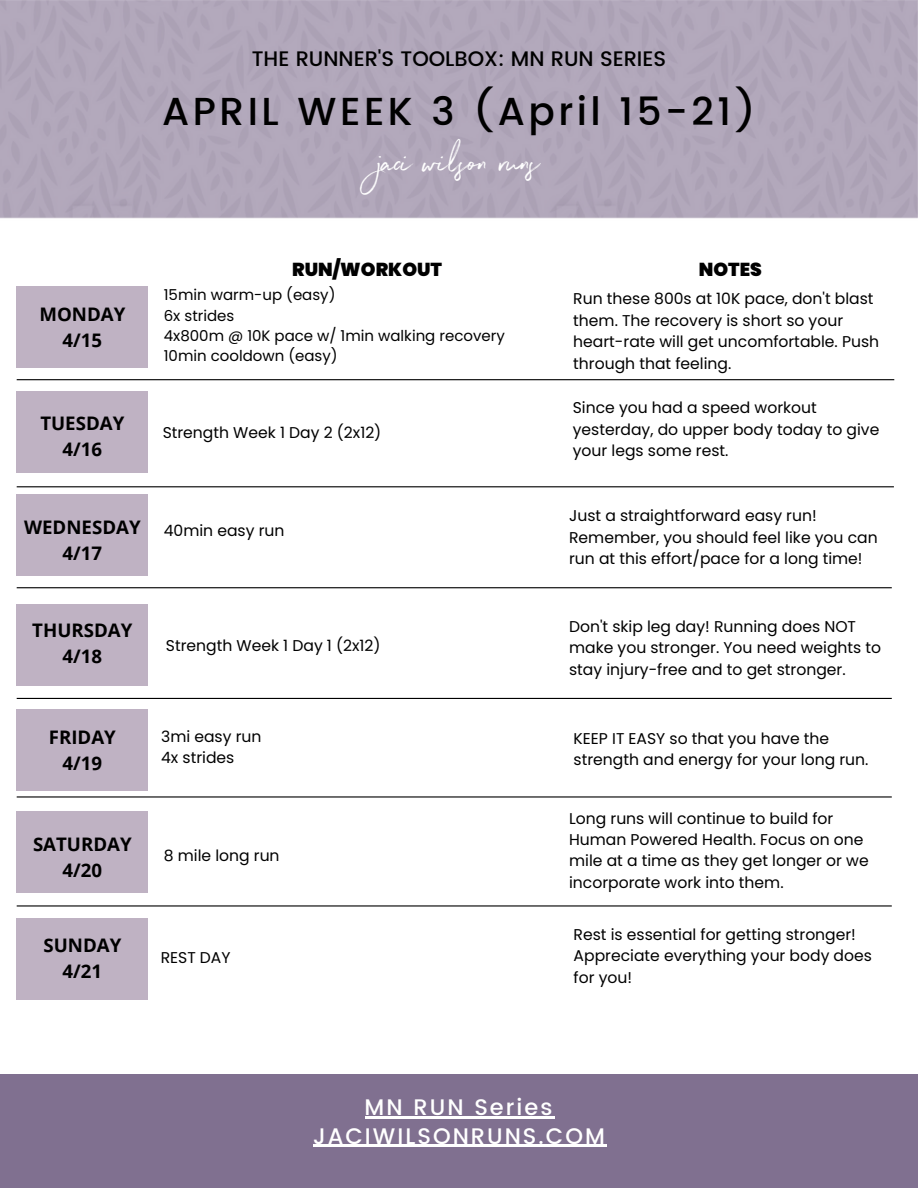
<style>
.page{position:relative;width:918px;height:1188px;background:#fff}
.page>*{position:absolute;margin:0;border:0;box-sizing:border-box;transform-origin:0 0}
.t1{font:500 39px "Poppins";letter-spacing:.09em;color:#000}
.t2{font:37.5px "Northwell";color:#fff}
.t3{font:500 22.5px "Poppins";letter-spacing:.09em;color:#fff}
.t4{font:500 21px "Poppins";color:#000}
.t5{font:700 18.75px/25.8px "Open Sans";color:#000;text-align:center}
.t6{font:900 18.75px "Poppins";color:#000}
.t7{font:15.6px/21.3px "Poppins";color:#000}
.t8{font:15px/20.2px "Poppins";color:#000}
</style>
<div class="page">
<div style="left:0;top:1074px;width:918px;height:114px;background:#807090"></div>
<div style="left:17px;top:287px;width:131px;height:81px;background:#bfb2c3"></div>
<div style="left:17px;top:392px;width:131px;height:81px;background:#bfb2c3"></div>
<div style="left:17px;top:494px;width:131px;height:81px;background:#bfb2c3"></div>
<div style="left:17px;top:604px;width:131px;height:81px;background:#bfb2c3"></div>
<div style="left:17px;top:709px;width:131px;height:81px;background:#bfb2c3"></div>
<div style="left:17px;top:811px;width:131px;height:81px;background:#bfb2c3"></div>
<div style="left:17px;top:918px;width:131px;height:81px;background:#bfb2c3"></div>
<hr style="left:17px;top:379px;width:877px;height:1px;background:#000">
<hr style="left:17px;top:486px;width:877px;height:1px;background:#000">
<hr style="left:17px;top:587px;width:875px;height:1px;background:#000">
<hr style="left:17px;top:698px;width:875px;height:1px;background:#000">
<hr style="left:17px;top:796px;width:875px;height:2px;background:#000">
<hr style="left:17px;top:905px;width:875px;height:2px;background:#000">
<hr style="left:313px;top:1145px;width:294px;height:2px;background:#fff">
<hr style="left:365px;top:1116px;width:189px;height:3px;background:#fff">
<h3 class="t4" style="left:252px;top:46px;width:416px">THE RUNNER'S TOOLBOX: MN RUN SERIES</h3>
<h1 class="t1" style="left:162px;top:89px;width:595px">APRIL WEEK 3 (April 15-21)</h1>
<h2 class="t2" style="left:378px;top:136px;width:163px">jaci wilson runs</h2>
<p class="t5" style="left:39px;top:301px;width:87px">MONDAY<br>4/15</p>
<p class="t5" style="left:40px;top:410px;width:86px">TUESDAY<br>4/16</p>
<p class="t5" style="left:24px;top:514px;width:118px">WEDNESDAY<br>4/17</p>
<p class="t5" style="left:32px;top:617px;width:102px">THURSDAY<br>4/18</p>
<p class="t5" style="left:49px;top:724px;width:69px">FRIDAY<br>4/19</p>
<p class="t5" style="left:33px;top:831px;width:100px">SATURDAY<br>4/20</p>
<p class="t5" style="left:43px;top:932px;width:79px">SUNDAY<br>4/21</p>
<p class="t6" style="left:292px;top:256px;width:151px">RUN/WORKOUT</p>
<p class="t6" style="left:699px;top:256px;width:65px">NOTES</p>
<p class="t8" style="left:164px;top:285px;width:342px">15min warm-up (easy)<br>6x strides<br>4x800m @ 10K pace w/ 1min walking recovery<br>10min cooldown (easy)</p>
<p class="t7" style="left:573px;top:288px;width:307px">Run these 800s at 10K pace, don't blast them. The recovery is short so your heart-rate will get uncomfortable. Push through that feeling.</p>
<p class="t7" style="left:163px;top:422px;width:220px">Strength Week 1 Day 2 (2x12)</p>
<p class="t7" style="left:164px;top:520px;width:122px">40min easy run</p>
<p class="t7" style="left:166px;top:635px;width:216px">Strength Week 1 Day 1 (2x12)</p>
<p class="t7" style="left:573px;top:397px;width:308px">Since you had a speed workout yesterday, do upper body today to give your legs some rest.</p>
<p class="t7" style="left:569px;top:505px;width:310px">Just a straightforward easy run!<br>Remember, you should feel like you can run at this effort/pace for a long time!</p>
<p class="t7" style="left:569px;top:616px;width:314px">Don't skip leg day! Running does NOT make you stronger. You need weights to stay injury-free and to get stronger.</p>
<p class="t7" style="left:161px;top:726px;width:102px">3mi easy run<br>4x strides</p>
<p class="t7" style="left:574px;top:728px;width:296px">KEEP IT EASY so that you have the strength and energy for your long run.</p>
<p class="t7" style="left:164px;top:845px;width:117px">8 mile long run</p>
<p class="t7" style="left:161px;top:947px;width:71px">REST DAY</p>
<p class="t7" style="left:569px;top:808px;width:301px">Long runs will continue to build for Human Powered Health. Focus on one mile at a time as they get longer or we incorporate work into them.</p>
<p class="t7" style="left:574px;top:924px;width:300px">Rest is essential for getting stronger!<br>Appreciate everything your body does for you!</p>
<h3 class="t3" style="left:365px;top:1094px;width:189px">MN RUN Series</h3>
<h3 class="t3" style="left:313px;top:1123px;width:293px">JACIWILSONRUNS.COM</h3>
</div>
